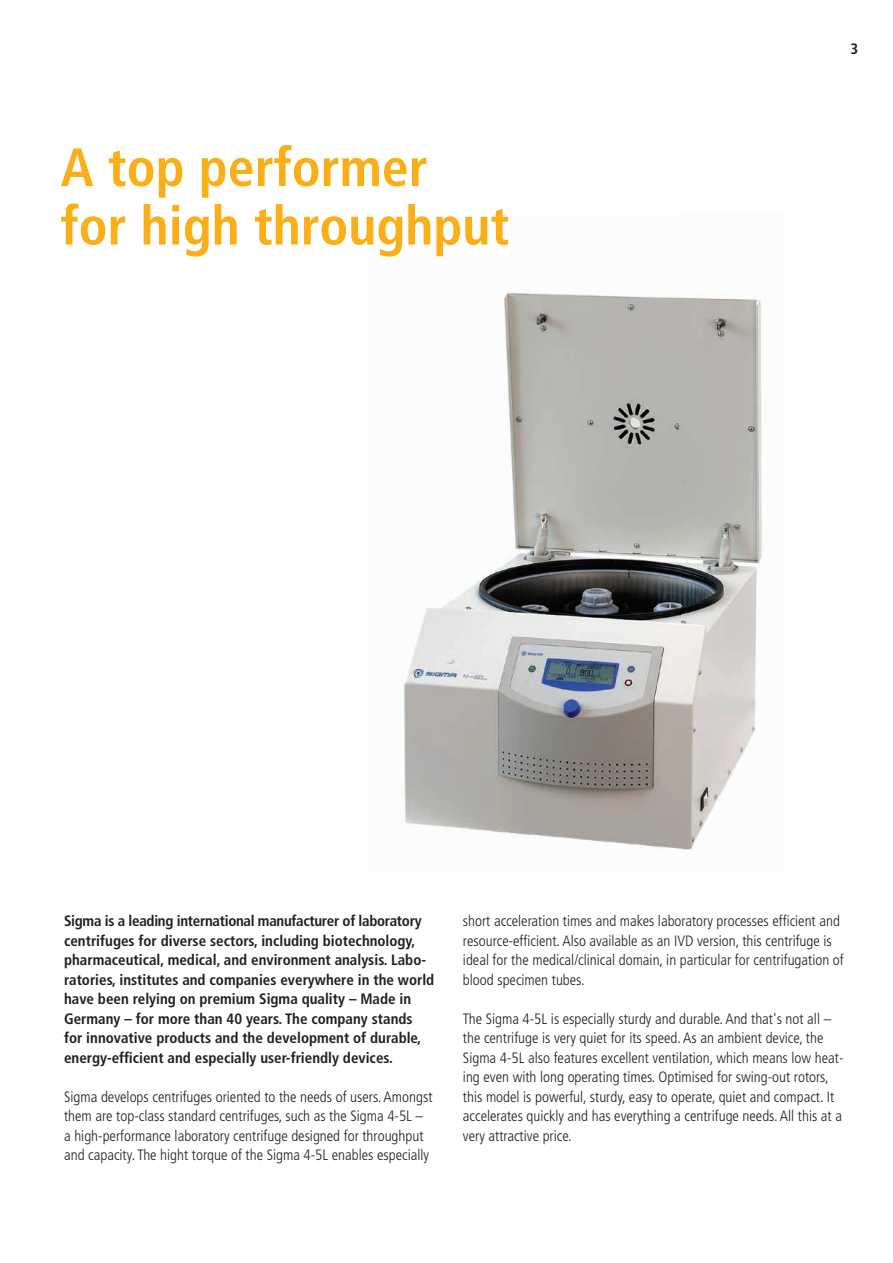
<style>
.page{position:relative;width:893px;height:1263px;background:#fff}
.page>*{position:absolute;margin:0;border:0;box-sizing:border-box;transform-origin:0 0}
.t1{font:700 condensed 54px/58.5px "Frutiger LT Std";color:#faaf18}
.t2{font:300 condensed 15px/19.5px "Frutiger LT Std";color:#231f20}
.t3{font:700 condensed 15px/19.5px "Frutiger LT Std";color:#231f20}
</style>
<div class="page">
<img style="left:402px;top:217px;width:360px;height:633px">
<img style="left:368px;top:215px;width:140px;height:42px">
<h1 class="t1" style="left:61px;top:138px;width:450px">A top performer<br>for high throughput</h1>
<p class="t3" style="left:850px;top:39px;width:9px">3</p>
<p class="t3" style="left:64px;top:911px;width:372px">Sigma is a leading international manufacturer of laboratory centrifuges for diverse sectors, including biotechnology, pharmaceutical, medical, and environment analysis. Labo&shy;ratories, institutes and companies everywhere in the world have been relying on premium Sigma quality – Made in Germany – for more than 40 years. The company stands for innovative products and the development of durable, energy-efficient and especially user-friendly devices.</p>
<p class="t2" style="left:64px;top:1087px;width:370px">Sigma develops centrifuges oriented to the needs of users. Amongst them are top-class standard centrifuges, such as the Sigma 4-5L – a high-performance laboratory centrifuge designed for throughput and capacity. The hight torque of the Sigma 4-5L enables especially</p>
<p class="t2" style="left:463px;top:912px;width:382px">short acceleration times and makes laboratory processes efficient and resource-efficient. Also available as an IVD version, this centrifuge is ideal for the medical/clinical domain, in particular for centrifugation of blood specimen tubes.</p>
<p class="t2" style="left:463px;top:1009px;width:382px">The Sigma 4-5L is especially sturdy and durable. And that's not all – the centrifuge is very quiet for its speed. As an ambient device, the Sigma 4-5L also features excellent ventilation, which means low heat&shy;ing even with long operating times. Optimised for swing-out rotors, this model is powerful, sturdy, easy to operate, quiet and compact. It accelerates quickly and has everything a centrifuge needs. All this at a very attractive price.</p>
</div>
